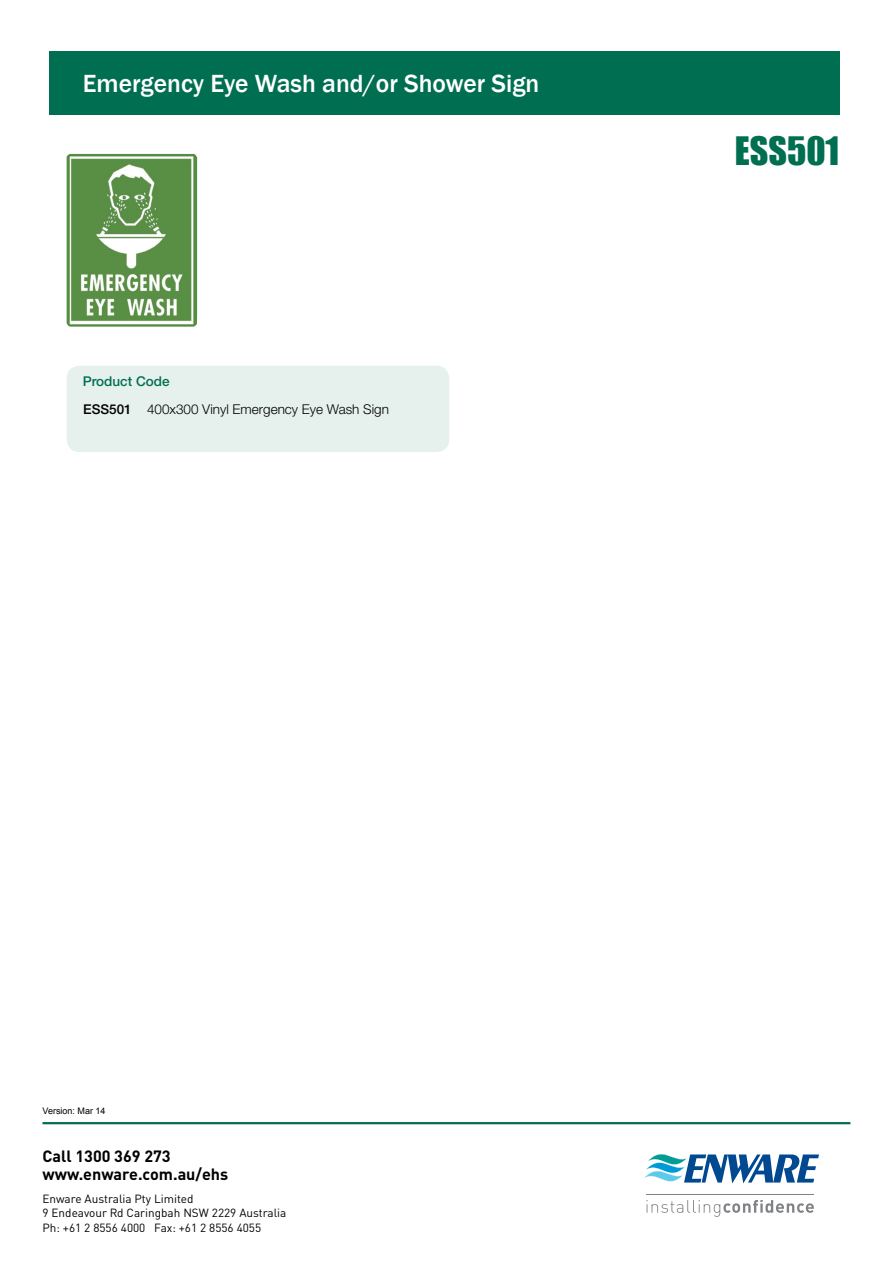
<style>
.page{position:relative;width:893px;height:1263px;background:#fff}
.page>*{position:absolute;margin:0;border:0;box-sizing:border-box;transform-origin:0 0}
.t1{font:36px "Impact";color:#006f51}
.t2{font:500 25.5px "Franklin Gothic";color:#fff}
.t3{font:700 16.2px/17.7px "DIN Pro";color:#000}
.t4{font:300 13.5px "Helvetica Neue LT Std";color:#000}
.t5{font:500 13.5px "Helvetica Neue LT Std";color:#006f51}
.t6{font:11.7px/14.7px "DIN Pro";color:#000}
.t7{font:9px "Arial";color:#000}
.s1{font-weight:500}
</style>
<div class="page">
<div style="left:49px;top:51px;width:791px;height:64px;background:#006f51"></div>
<hr style="left:43px;top:1122px;width:807px;height:2px;background:#006f51">
<hr style="left:646px;top:1194px;width:168px;height:1px;background:#808285">
<svg style="left:644px;top:1154px;width:175px;height:30px"></svg>
<svg style="left:646px;top:1200px;width:168px;height:17px"></svg>
<div style="left:67px;top:366px;width:382px;height:86px;background:#e6f0ed;border-radius:13px"></div>
<img style="left:67px;top:154px;width:130px;height:173px">
<h2 class="t2" style="left:83px;top:68px;width:458px">Emergency Eye Wash and/or Shower Sign</h2>
<p class="t5" style="left:83px;top:373px;width:88px">Product Code</p>
<p class="t4" style="left:83px;top:400px;width:307px"><span class="s1">ESS501</span> 400x300 Vinyl Emergency Eye Wash Sign</p>
<h1 class="t1" style="left:735px;top:122px;width:106px">ESS501</h1>
<p class="t7" style="left:43px;top:1104px;width:65px">Version: Mar 14</p>
<h3 class="t3" style="left:43px;top:1145px;width:187px">Call 1300 369 273 www.enware.com.au/ehs</h3>
<p class="t6" style="left:43px;top:1190px;width:245px">Enware Australia Pty Limited<br>9 Endeavour Rd Caringbah NSW 2229 Australia<br>Ph: +61 2 8556 4000 Fax: +61 2 8556 4055</p>
</div>
